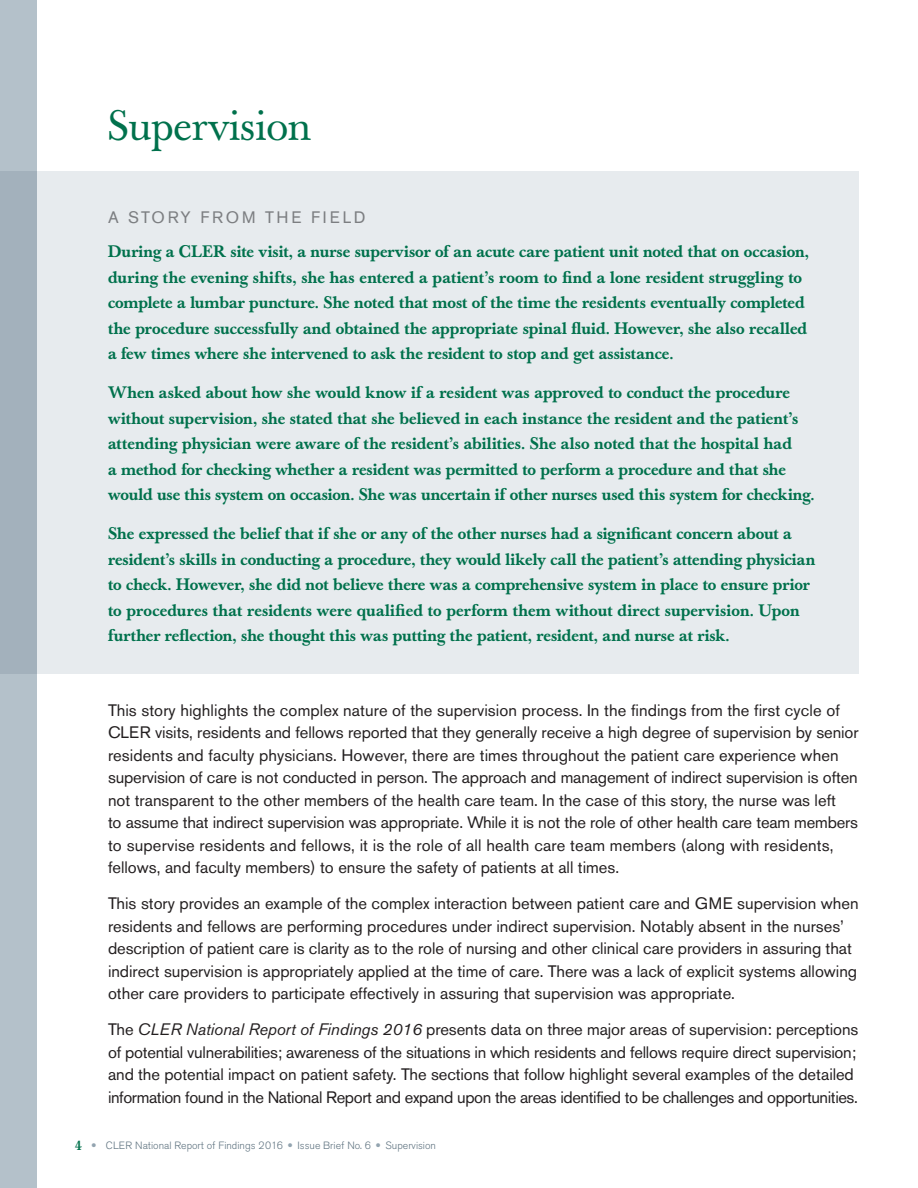
<style>
.page{position:relative;width:918px;height:1188px;background:#fff}
.page>*{position:absolute;margin:0;border:0;box-sizing:border-box;transform-origin:0 0}
.t1{font:42px "Baskerville";color:#00714c}
.t2{font:16.5px/22.5px "Akzidenz Grotesk BE";color:#231f20}
.t3{font:500 16.5px/25.5px "Baskerville";letter-spacing:.005em;color:#00714c}
.t4{font:16.5px "Akzidenz Grotesk BE";letter-spacing:.17em;color:#7c7e81}
.t5{font:300 10.5px "Akzidenz Grotesk BE";color:#5f7380}
.s1{font-style:italic}
.s2{font-family:"Baskerville";font-weight:500;font-size:13.5px;color:#00714c}
.s3{font-size:16.5px;color:#93a4b0}
</style>
<div class="page">
<div style="left:0;top:172px;width:859px;height:502px;background:#e7ebee"></div>
<div style="left:0;top:0;width:37px;height:1188px;background:linear-gradient(to bottom,#a7b4bf,#b3c0c9)"></div>
<h1 class="t1" style="left:108px;top:101px;width:205px">Supervision</h1>
<p class="t4" style="left:108px;top:207px;width:259px">A STORY FROM THE FIELD</p>
<p class="t3" style="left:108px;top:240px;width:703px">During a CLER site visit, a nurse supervisor of an acute care patient unit noted that on occasion, during the evening shifts, she has entered a patient’s room to find a lone resident struggling to complete a lumbar puncture. She noted that most of the time the residents eventually completed the procedure successfully and obtained the appropriate spinal fluid. However, she also recalled a few times where she intervened to ask the resident to stop and get assistance.</p>
<p class="t3" style="left:108px;top:381px;width:708px">When asked about how she would know if a resident was approved to conduct the procedure without supervision, she stated that she believed in each instance the resident and the patient’s attending physician were aware of the resident’s abilities. She also noted that the hospital had<br>a method for checking whether a resident was permitted to perform a procedure and that she would use this system on occasion. She was uncertain if other nurses used this system for checking.</p>
<p class="t3" style="left:108px;top:522px;width:709px">She expressed the belief that if she or any of the other nurses had a significant concern about a resident’s skills in conducting a procedure, they would likely call the patient’s attending physician to check. However, she did not believe there was a comprehensive system in place to ensure prior to procedures that residents were qualified to perform them without direct supervision. Upon further reflection, she thought this was putting the patient, resident, and nurse at risk.</p>
<p class="t2" style="left:108px;top:699px;width:752px">This story highlights the complex nature of the supervision process. In the findings from the first cycle of CLER visits, residents and fellows reported that they generally receive a high degree of supervision by senior residents and faculty physicians. However, there are times throughout the patient care experience when supervision of care is not conducted in person. The approach and management of indirect supervision is often not transparent to the other members of the health care team. In the case of this story, the nurse was left<br>to assume that indirect supervision was appropriate. While it is not the role of other health care team members to supervise residents and fellows, it is the role of all health care team members (along with residents, fellows, and faculty members) to ensure the safety of patients at all times.</p>
<p class="t2" style="left:108px;top:892px;width:752px">This story provides an example of the complex interaction between patient care and GME supervision when residents and fellows are performing procedures under indirect supervision. Notably absent in the nurses’ description of patient care is clarity as to the role of nursing and other clinical care providers in assuring that indirect supervision is appropriately applied at the time of care. There was a lack of explicit systems allowing other care providers to participate effectively in assuring that supervision was appropriate.</p>
<p class="t2" style="left:108px;top:1018px;width:752px">The <span class="s1">CLER National Report of Findings 2016</span> presents data on three major areas of supervision: perceptions of potential vulnerabilities; awareness of the situations in which residents and fellows require direct supervision; and the potential impact on patient safety. The sections that follow highlight several examples of the detailed information found in the National Report and expand upon the areas identified to be challenges and opportunities.</p>
<p class="t5" style="left:75px;top:1139px;width:362px"><span class="s2">4</span> <span class="s3">•</span> CLER National Report of Findings 2016 <span class="s3">•</span> Issue Brief No. 6 <span class="s3">•</span> Supervision</p>
</div>
